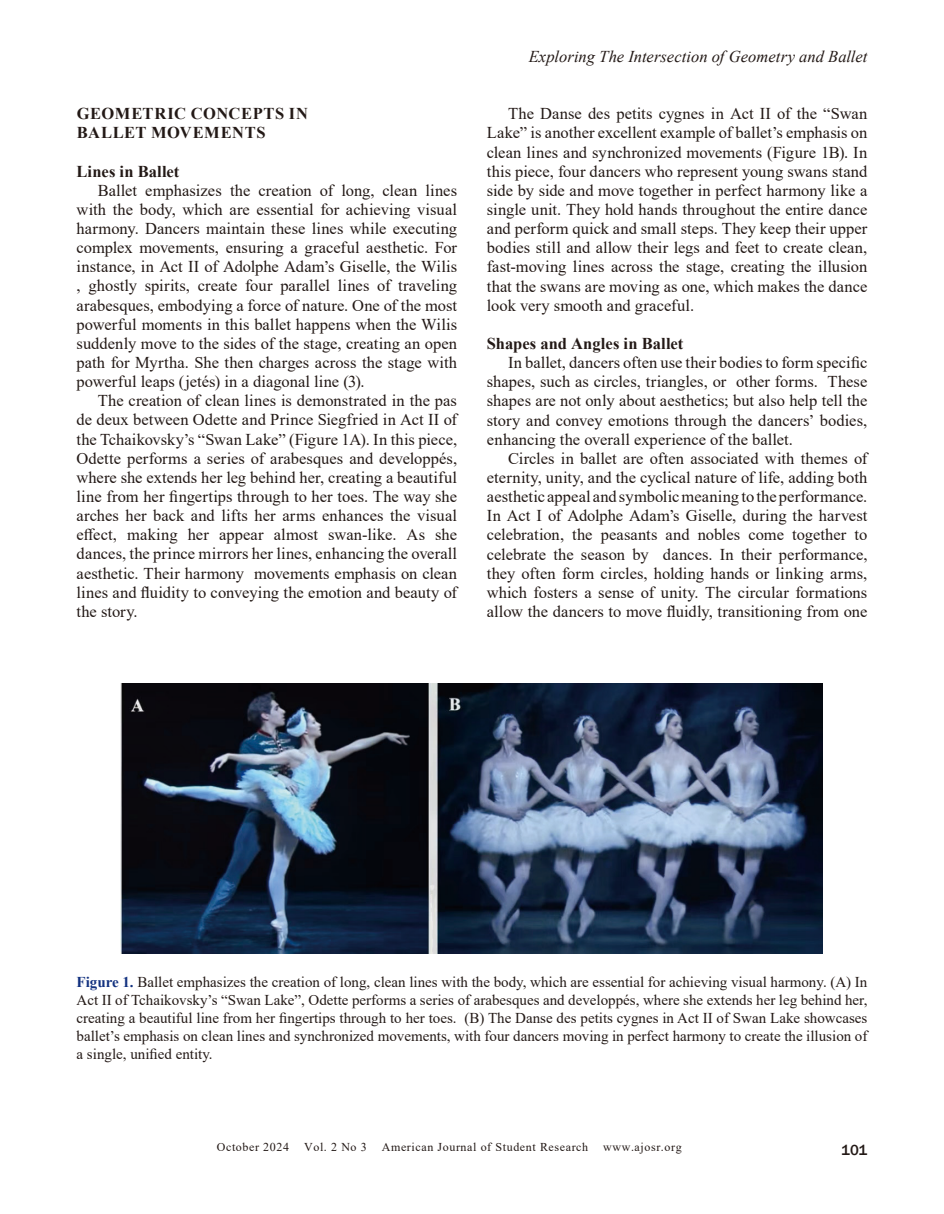
<style>
.page{position:relative;width:944px;height:1214px;background:#fff}
.page>*{position:absolute;margin:0;border:0;box-sizing:border-box;transform-origin:0 0}
._4_3_Body{font:16.5px/19.2px "Times New Roman";letter-spacing:.005em;color:#231916;text-align:justify}
.t1{font:italic 16.5px "Times New Roman";color:#231916}
._4_2_Heading_2{font:700 16.5px "Times New Roman";color:#231916}
._4_1_Heading_1{font:700 16.5px "Times New Roman";letter-spacing:.03em;color:#231916}
.t2{font:15px/18px "Times New Roman";color:#231916;text-align:justify}
.t3{font:500 15px "Franklin Gothic";color:#231916}
.t4{font:12px "Times New Roman";letter-spacing:.05em;color:#231916}
.s1{font-weight:700;color:#12317f}
</style>
<div class="page">
<img style="left:120px;top:683px;width:702px;height:270px">
<p class="_4_1_Heading_1" style="left:77px;top:102px;width:233px">GEOMETRIC CONCEPTS IN</p>
<p class="_4_1_Heading_1" style="left:77px;top:121px;width:190px">BALLET MOVEMENTS</p>
<p class="_4_2_Heading_2" style="left:77px;top:159px;width:104px">Lines in Ballet</p>
<p class="_4_3_Body" style="left:77px;top:180px;width:382px;text-indent:21px">Ballet emphasizes the creation of long, clean lines with the body, which are essential for achieving visual harmony. Dancers maintain these lines while executing complex movements, ensuring a graceful aesthetic. For instance, in Act II of Adolphe Adam’s Giselle, the Wilis , ghostly spirits, create four parallel lines of traveling arabesques, embodying a force of nature. One of the most powerful moments in this ballet happens when the Wilis suddenly move to the sides of the stage, creating an open path for Myrtha. She then charges across the stage with powerful leaps (jetés) in a diagonal line (3).</p>
<p class="_4_3_Body" style="left:77px;top:390px;width:382px;text-indent:21px">The creation of clean lines is demonstrated in the pas de deux between Odette and Prince Siegfried in Act II of the Tchaikovsky’s “Swan Lake” (Figure 1A). In this piece, Odette performs a series of arabesques and developpés, where she extends her leg behind her, creating a beautiful line from her fingertips through to her toes. The way she arches her back and lifts her arms enhances the visual effect, making her appear almost swan-like. As she dances, the prince mirrors her lines, enhancing the overall aesthetic. Their harmony movements emphasis on clean lines and fluidity to conveying the emotion and beauty of the story.</p>
<p class="t1" style="left:529px;top:45px;width:340px">Exploring The Intersection of Geometry and Ballet</p>
<p class="_4_3_Body" style="left:487px;top:104px;width:382px;text-indent:21px">The Danse des petits cygnes in Act II of the “Swan Lake” is another excellent example of ballet’s emphasis on clean lines and synchronized movements (Figure 1B). In this piece, four dancers who represent young swans stand side by side and move together in perfect harmony like a single unit. They hold hands throughout the entire dance and perform quick and small steps. They keep their upper bodies still and allow their legs and feet to create clean, fast-moving lines across the stage, creating the illusion that the swans are moving as one, which makes the dance look very smooth and graceful.</p>
<p class="_4_2_Heading_2" style="left:487px;top:331px;width:198px">Shapes and Angles in Ballet</p>
<p class="_4_3_Body" style="left:487px;top:352px;width:382px;text-indent:21px">In ballet, dancers often use their bodies to form specific shapes, such as circles, triangles, or other forms. These shapes are not only about aesthetics; but also help tell the story and convey emotions through the dancers’ bodies, enhancing the overall experience of the ballet.</p>
<p class="_4_3_Body" style="left:487px;top:448px;width:382px;text-indent:21px">Circles in ballet are often associated with themes of eternity, unity, and the cyclical nature of life, adding both aesthetic appeal and symbolic meaning to the performance.<br>In Act I of Adolphe Adam’s Giselle, during the harvest celebration, the peasants and nobles come together to celebrate the season by dances. In their performance, they often form circles, holding hands or linking arms, which fosters a sense of unity. The circular formations allow the dancers to move fluidly, transitioning from one</p>
<p class="t2" style="left:77px;top:972px;width:792px"><span class="s1">Figure 1.</span> Ballet emphasizes the creation of long, clean lines with the body, which are essential for achieving visual harmony. (A) In Act II of Tchaikovsky’s “Swan Lake”, Odette performs a series of arabesques and developpés, where she extends her leg behind her, creating a beautiful line from her fingertips through to her toes. (B) The Danse des petits cygnes in Act II of Swan Lake showcases ballet’s emphasis on clean lines and synchronized movements, with four dancers moving in perfect harmony to create the illusion of a single, unified entity.</p>
<p class="t4" style="left:217px;top:1138px;width:151px">October 2024 Vol. 2 No 3</p>
<p class="t4" style="left:382px;top:1138px;width:208px">American Journal of Student Research</p>
<p class="t4" style="left:603px;top:1138px;width:80px">www.ajosr.org</p>
<p class="t3" style="left:841px;top:1140px;width:28px">101</p>
</div>
